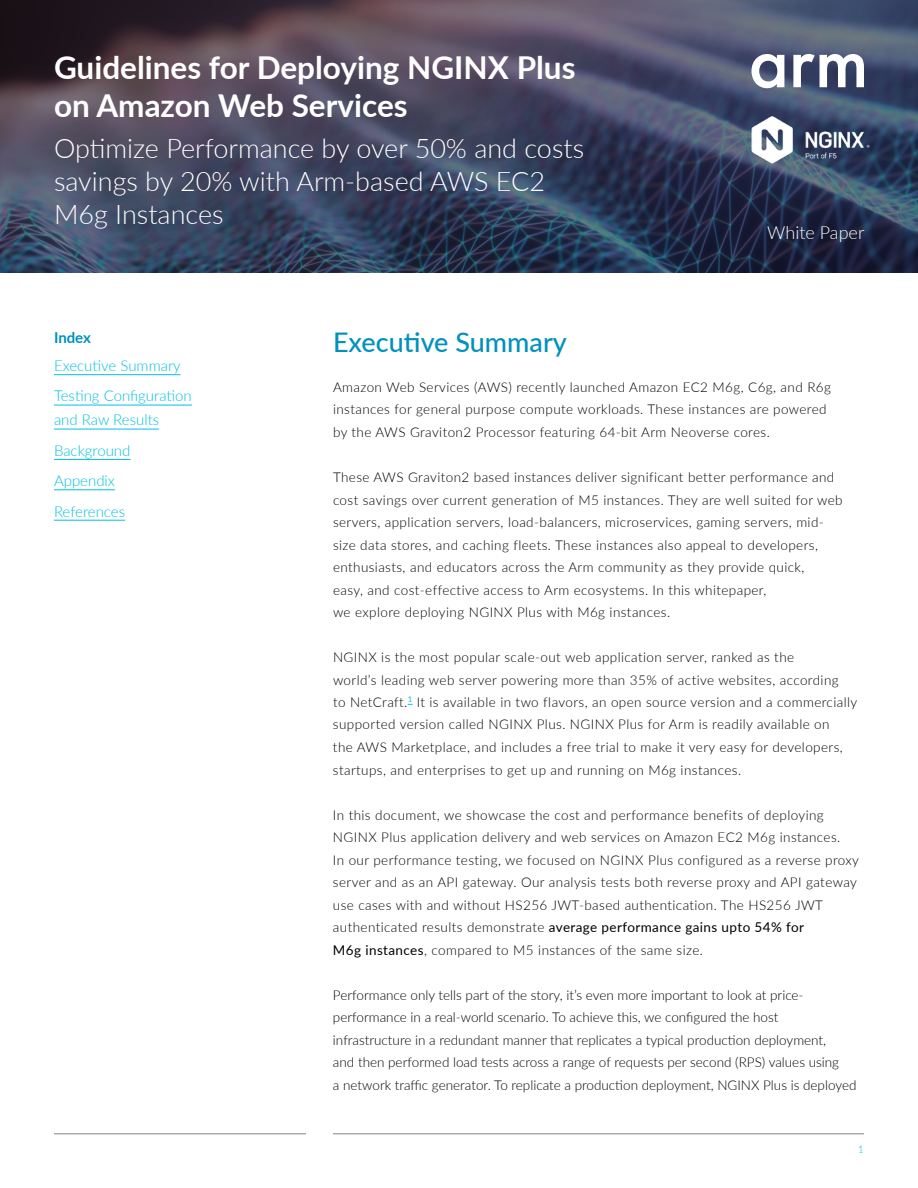
<style>
.page{position:relative;width:918px;height:1188px;background:#fff}
.page>*{position:absolute;margin:0;border:0;box-sizing:border-box;transform-origin:0 0}
.t1{font:700 31.5px/37.5px "Lato";color:#fff}
.t2{font:300 27px/33px "Lato";color:#fff}
.t3{font:500 27px "Lato";color:#0091bd}
.t4{font:300 18px "Lato";color:#fff}
.t5{font:300 15px/30.5px "Lato";color:#00c1de}
.t6{font:700 15px "Lato";letter-spacing:-.005em;color:#0091bd}
.t7{font:300 13.5px/22.5px "Lato";letter-spacing:.03em;color:#000}
.t8{font:300 13.5px/22.5px "Lato";color:#000}
.t9{font:300 10.5px "Lato";color:#00c1de}
.s1{font-weight:400}
</style>
<div class="page">
<svg style="left:0;top:0;width:918px;height:273px;background:#41445c"></svg>
<svg style="left:752px;top:54px;width:112px;height:34px"></svg>
<hr style="left:333px;top:1134px;width:531px;height:1px;background:#7d868c">
<hr style="left:54px;top:1134px;width:252px;height:1px;background:#7d868c">
<img style="left:747px;top:114px;width:126px;height:50px">
<hr style="left:54px;top:374px;width:126px;height:1px;background:#00c1de">
<hr style="left:54px;top:405px;width:138px;height:1px;background:#00c1de">
<hr style="left:54px;top:429px;width:105px;height:1px;background:#00c1de">
<hr style="left:54px;top:459px;width:76px;height:1px;background:#00c1de">
<hr style="left:54px;top:490px;width:61px;height:1px;background:#00c1de">
<hr style="left:54px;top:520px;width:71px;height:1px;background:#00c1de">
<h1 class="t1" style="left:54px;top:48px;width:523px">Guidelines for Deploying NGINX Plus on Amazon Web Services</h1>
<h2 class="t2" style="left:54px;top:131px;width:532px">Optimize Performance by over 50% and costs savings by 20% with Arm-based AWS EC2<br>M6g Instances</h2>
<h3 class="t4" style="left:767px;top:220px;width:99px">White Paper</h3>
<p class="t6" style="left:54px;top:326px;width:39px">Index</p>
<p class="t5" style="left:54px;top:350px;width:139px">Executive Summary<br>Testing Configuration</p>
<p class="t5" style="left:54px;top:404px;width:107px">and Raw Results<br>Background<br>Appendix<br>References</p>
<h2 class="t3" style="left:333px;top:323px;width:235px">Executive Summary</h2>
<p class="t7" style="left:333px;top:375px;width:500px">Amazon Web Services (AWS) recently launched Amazon EC2 M6g, C6g, and R6g instances for general purpose compute workloads. These instances are powered by the AWS Graviton2 Processor featuring 64-bit Arm Neoverse cores.</p>
<p class="t7" style="left:333px;top:465px;width:511px">These AWS Graviton2 based instances deliver significant better performance and cost savings over current generation of M5 instances. They are well suited for web servers, application servers, load-balancers, microservices, gaming servers, mid&shy;size data stores, and caching fleets. These instances also appeal to developers, enthusiasts, and educators across the Arm community as they provide quick,<br>easy, and cost-effective access to Arm ecosystems. In this whitepaper,<br>we explore deploying NGINX Plus with M6g instances.</p>
<p class="t7" style="left:333px;top:645px;width:526px">NGINX is the most popular scale-out web application server, ranked as the<br>world’s leading web server powering more than 35% of active websites, according<br>to NetCraft.<sup>1</sup> It is available in two flavors, an open source version and a commercially supported version called NGINX Plus. NGINX Plus for Arm is readily available on<br>the AWS Marketplace, and includes a free trial to make it very easy for developers, startups, and enterprises to get up and running on M6g instances.</p>
<p class="t7" style="left:333px;top:803px;width:528px">In this document, we showcase the cost and performance benefits of deploying NGINX Plus application delivery and web services on Amazon EC2 M6g instances.<br>In our performance testing, we focused on NGINX Plus configured as a reverse proxy server and as an API gateway. Our analysis tests both reverse proxy and API gateway use cases with and without HS256 JWT-based authentication. The HS256 JWT authenticated results demonstrate <span class="s1">average performance gains upto 54% for<br>M6g instances</span>, compared to M5 instances of the same size.</p>
<p class="t8" style="left:333px;top:983px;width:525px">Performance only tells part of the story, it’s even more important to look at price&shy;performance in a real-world scenario. To achieve this, we configured the host infrastructure in a redundant manner that replicates a typical production deployment,<br>and then performed load tests across a range of requests per second (RPS) values using<br>a network traffic generator. To replicate a production deployment, NGINX Plus is deployed</p>
<p class="t9" style="left:858px;top:1142px;width:8px">1</p>
</div>
